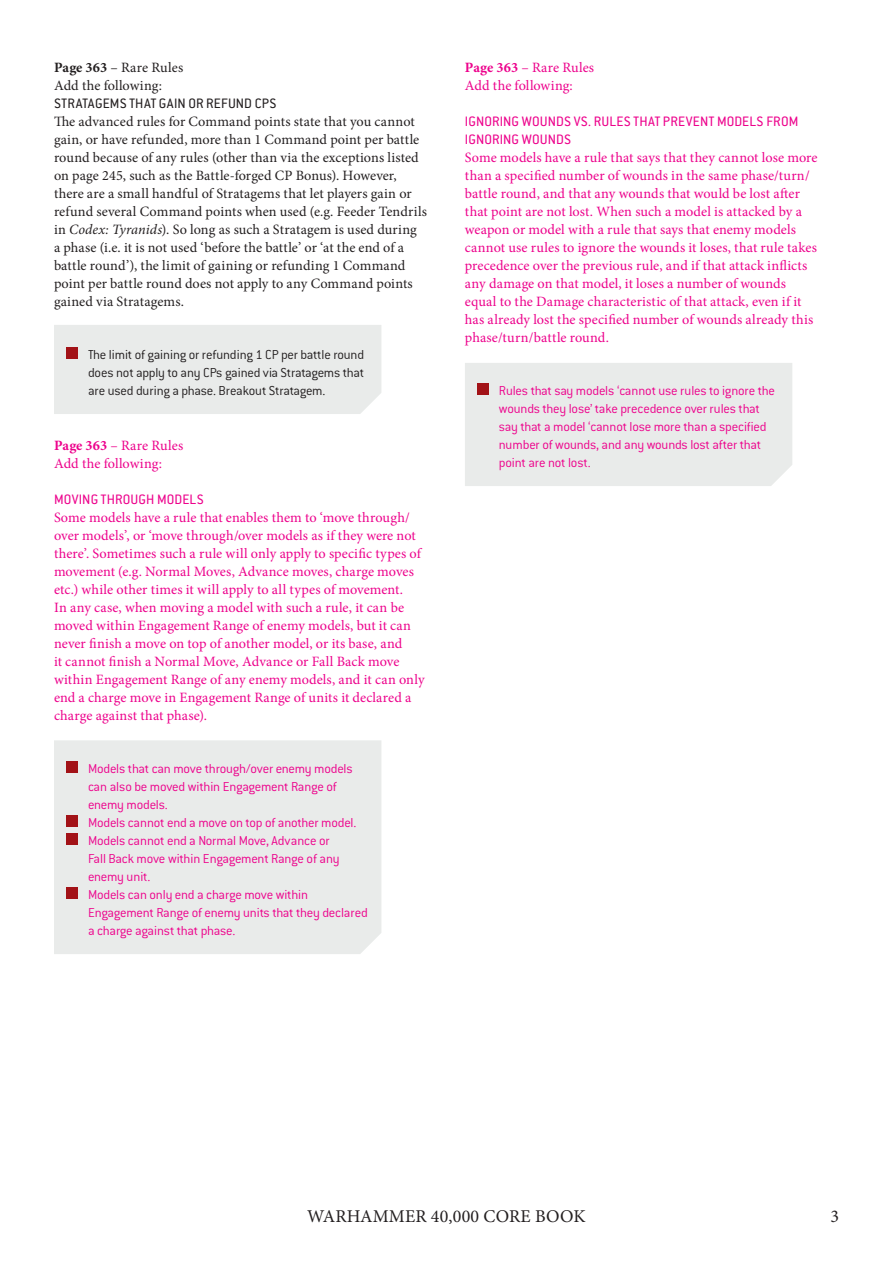
<style>
.page{position:relative;width:893px;height:1263px;background:#fff}
.page>*{position:absolute;margin:0;border:0;box-sizing:border-box;transform-origin:0 0}
.t1{font:18px "Minion Pro";letter-spacing:.01em;color:#231f20}
._1_2_Sub-header{font:15px/18px "Conduit ITC Std";letter-spacing:.005em;color:#ed028c}
._1_2_Sub-header-2{font:15px "Conduit ITC Std";letter-spacing:.015em;color:#231f20}
._2_2_Answer{font:14.25px/18px "Minion Pro";letter-spacing:.005em;color:#ed028c}
._2_2_Answer-2{font:14.25px/18px "Minion Pro";letter-spacing:.005em;color:#231f20}
._1_11_Rules_Summary{font:300 14.25px/18px "Conduit ITC Std";letter-spacing:-.015em;color:#ed028c}
._1_11_Rules_Summary-2{font:300 14.25px/18px "Conduit ITC Std";letter-spacing:-.015em;color:#231f20;text-align:justify}
._1_3_Sub-sub-header{font:14.25px "Minion Pro";letter-spacing:.015em;color:#ed028c}
._1_3_Sub-sub-header-2{font:14.25px "Minion Pro";letter-spacing:.015em;color:#231f20}
._2_3_Answer_without{font:14.25px "Minion Pro";color:#231f20}
.s1{font-weight:700}
.s2{font-style:italic}
</style>
<div class="page">
<div style="left:54px;top:325px;width:327px;height:89px;background:#e9ebea"></div>
<div style="left:67px;top:347px;width:11px;height:11px;background:#a21217"></div>
<div style="left:54px;top:740px;width:327px;height:214px;background:#e9ebea"></div>
<div style="left:67px;top:761px;width:11px;height:11px;background:#a21217"></div>
<div style="left:67px;top:815px;width:11px;height:11px;background:#a21217"></div>
<div style="left:67px;top:833px;width:11px;height:11px;background:#a21217"></div>
<div style="left:67px;top:887px;width:11px;height:12px;background:#a21217"></div>
<div style="left:465px;top:363px;width:327px;height:123px;background:#e9ebea"></div>
<div style="left:478px;top:383px;width:11px;height:11px;background:#a21217"></div>
<p class="_1_3_Sub-sub-header-2" style="left:54px;top:58px;width:131px"><span class="s1">Page 363</span> – Rare Rules</p>
<p class="_2_3_Answer_without" style="left:54px;top:76px;width:109px">Add the following:</p>
<p class="_1_2_Sub-header-2" style="left:54px;top:94px;width:224px">STRATAGEMS THAT GAIN OR REFUND CPS</p>
<p class="_2_2_Answer-2" style="left:54px;top:113px;width:375px">The advanced rules for Command points state that you cannot gain, or have refunded, more than 1 Command point per battle round because of any rules (other than via the exceptions listed on page 245, such as the Battle-forged CP Bonus). However, there are a small handful of Stratagems that let players gain or refund several Command points when used (e.g. Feeder Tendrils in <span class="s2">Codex: Tyranids</span>). So long as such a Stratagem is used during<br>a phase (i.e. it is not used ‘before the battle’ or ‘at the end of a battle round’), the limit of gaining or refunding 1 Command point per battle round does not apply to any Command points gained via Stratagems.</p>
<p class="_1_11_Rules_Summary-2" style="left:88px;top:345px;width:278px">The limit of gaining or refunding 1 CP per battle round does not apply to any CPs gained via Stratagems that are used during a phase. Breakout Stratagem.</p>
<p class="_1_3_Sub-sub-header" style="left:54px;top:436px;width:131px"><span class="s1">Page 363</span> – Rare Rules</p>
<p class="_2_2_Answer" style="left:54px;top:455px;width:109px">Add the following:</p>
<p class="_1_2_Sub-header" style="left:54px;top:490px;width:151px">MOVING THROUGH MODELS</p>
<p class="_2_2_Answer" style="left:54px;top:509px;width:372px">Some models have a rule that enables them to ‘move through/ over models’, or ‘move through/over models as if they were not there’. Sometimes such a rule will only apply to specific types of movement (e.g. Normal Moves, Advance moves, charge moves etc.) while other times it will apply to all types of movement.<br>In any case, when moving a model with such a rule, it can be moved within Engagement Range of enemy models, but it can never finish a move on top of another model, or its base, and<br>it cannot finish a Normal Move, Advance or Fall Back move within Engagement Range of any enemy models, and it can only end a charge move in Engagement Range of units it declared a charge against that phase).</p>
<p class="_1_11_Rules_Summary" style="left:88px;top:759px;width:266px">Models that can move through/over enemy models can also be moved within Engagement Range of enemy models.</p>
<p class="_1_11_Rules_Summary" style="left:88px;top:813px;width:270px">Models cannot end a move on top of another model.</p>
<p class="_1_11_Rules_Summary" style="left:88px;top:831px;width:253px">Models cannot end a Normal Move, Advance or<br>Fall Back move within Engagement Range of any enemy unit.</p>
<p class="_1_11_Rules_Summary" style="left:88px;top:885px;width:281px">Models can only end a charge move within<br>Engagement Range of enemy units that they declared a charge against that phase.</p>
<p class="_1_3_Sub-sub-header" style="left:465px;top:58px;width:131px"><span class="s1">Page 363</span> – Rare Rules</p>
<p class="_2_2_Answer" style="left:465px;top:77px;width:109px">Add the following:</p>
<p class="_1_2_Sub-header" style="left:465px;top:112px;width:335px">IGNORING WOUNDS VS. RULES THAT PREVENT MODELS FROM<br>IGNORING WOUNDS</p>
<p class="_2_2_Answer" style="left:465px;top:149px;width:354px">Some models have a rule that says that they cannot lose more than a specified number of wounds in the same phase/turn/ battle round, and that any wounds that would be lost after that point are not lost. When such a model is attacked by a weapon or model with a rule that says that enemy models cannot use rules to ignore the wounds it loses, that rule takes precedence over the previous rule, and if that attack inflicts any damage on that model, it loses a number of wounds equal to the Damage characteristic of that attack, even if it has already lost the specified number of wounds already this phase/turn/battle round.</p>
<p class="_1_11_Rules_Summary" style="left:499px;top:381px;width:278px">Rules that say models ‘cannot use rules to ignore the wounds they lose’ take precedence over rules that say that a model ‘cannot lose more than a specified number of wounds, and any wounds lost after that point are not lost.</p>
<p class="t1" style="left:307px;top:1204px;width:280px">WARHAMMER 40,000 CORE BOOK</p>
<p class="t1" style="left:830px;top:1204px;width:10px">3</p>
</div>
